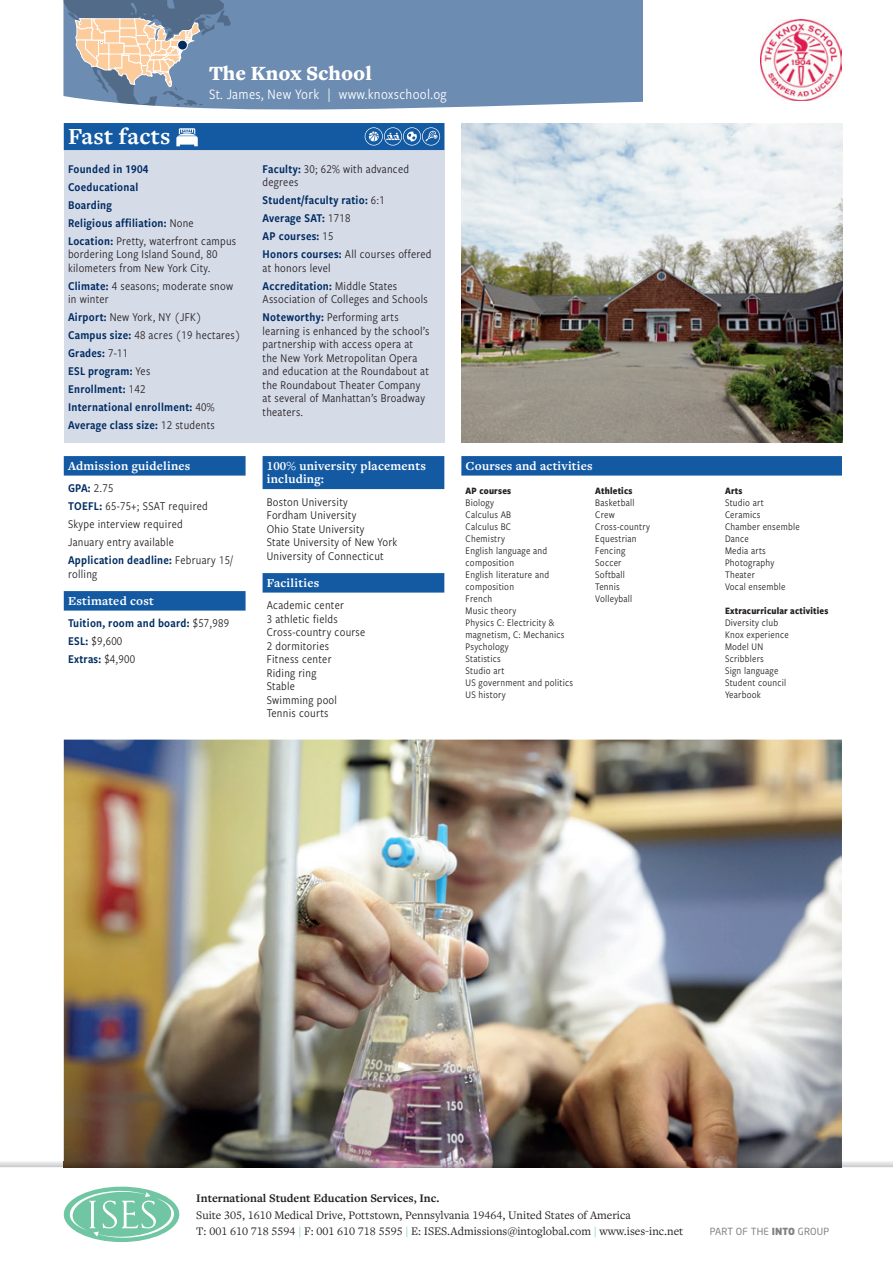
<style>
.page{position:relative;width:893px;height:1263px;background:#fff}
.page>*{position:absolute;margin:0;border:0;box-sizing:border-box;transform-origin:0 0}
.t1{font:700 24px "Freight Text Pro";letter-spacing:.01em;color:#fff}
.t2{font:900 21px "Freight Text Pro";color:#fff}
.t3{font:15px "Freight Sans Cnd Pro";letter-spacing:.02em;color:#fff}
.t4{font:700 12.75px/13.5px "Freight Text Pro";letter-spacing:.015em;color:#fff}
.t5{font:12.3px/13.5px "Freight Sans Cnd Pro";letter-spacing:.02em;color:#231f20}
.t6{font:12.3px/18px "Freight Sans Cnd Pro Semi";letter-spacing:.02em;color:#002c62}
.t7{font:12px/16.5px "Freight Text Pro";color:#231f20}
.t8{font:700 12px "Freight Text Pro";color:#231f20}
.t9{font:10.5px/12px "Freight Sans Cnd Pro";letter-spacing:.02em;color:#231f20}
.t10{font:700 10.2px "Freight Sans Cnd Pro";letter-spacing:.02em;color:#231f20}
.t11{font:9.75px "Neo Sans";letter-spacing:.02em;color:#808285}
.s1{font-family:"Freight Sans Cnd Pro";color:#231f20}
.s2{font-family:"Freight Sans Cnd Pro Semi";color:#002c62}
.s3{color:#70c6a2}
.s4{font-weight:900}
</style>
<div class="page">
<div style="left:160px;top:0;width:483px;height:110px;background:#6d8cb2"></div>
<svg style="left:63px;top:0;width:168px;height:106px;background:#959eac"></svg>
<div style="left:64px;top:123px;width:380px;height:320px;background:#d6dbe8"></div>
<div style="left:64px;top:123px;width:380px;height:27px;background:#135aa3"></div>
<svg style="left:176px;top:128px;width:22px;height:18px"></svg>
<div style="left:64px;top:456px;width:182px;height:20px;background:#135aa3"></div>
<div style="left:64px;top:591px;width:182px;height:20px;background:#135aa3"></div>
<div style="left:263px;top:456px;width:181px;height:33px;background:#135aa3"></div>
<div style="left:263px;top:573px;width:181px;height:20px;background:#135aa3"></div>
<div style="left:461px;top:456px;width:381px;height:20px;background:#135aa3"></div>
<img style="left:64px;top:740px;width:778px;height:421px">
<img style="left:461px;top:123px;width:381px;height:320px">
<svg style="left:365px;top:127px;width:75px;height:19px"></svg>
<img style="left:761px;top:19px;width:81px;height:82px">
<div style="left:178px;top:40px;width:9px;height:10px;background:#002c62;border-radius:50%"></div>
<div style="left:177px;top:40px;width:11px;height:10px;border:1px solid #fff;border-radius:50%"></div>
<div style="left:64px;top:1186px;width:115px;height:56px;background:#70c6a2;border-radius:50%"></div>
<svg style="left:70px;top:1190px;width:104px;height:48px"></svg>
<img style="left:0;top:1161px;width:893px;height:6px">
<img style="left:64px;top:1161px;width:778px;height:6px">
<h2 class="t2" style="left:209px;top:59px;width:164px">The Knox School</h2>
<p class="t3" style="left:209px;top:84px;width:239px">St. James, New York | www.knoxschool.og</p>
<h1 class="t1" style="left:68px;top:120px;width:104px">Fast facts</h1>
<p class="t6" style="left:68px;top:159px;width:127px">Founded in 1904<br>Coeducational<br>Boarding<br>Religious affiliation: <span class="s1">None</span></p>
<p class="t5" style="left:68px;top:233px;width:170px"><span class="s2">Location:</span> Pretty, waterfront campus bordering Long Island Sound, 80 kilometers from New York City.</p>
<p class="t5" style="left:68px;top:278px;width:167px"><span class="s2">Climate:</span> 4 seasons; moderate snow in winter</p>
<p class="t5" style="left:68px;top:308px;width:174px;line-height:18px"><span class="s2">Airport:</span> New York, NY (JFK)<br><span class="s2">Campus size:</span> 48 acres (19 hectares)</p>
<p class="t6" style="left:68px;top:344px;width:148px">Grades: <span class="s1">7-11<br></span>ESL program: <span class="s1">Yes<br></span>Enrollment: <span class="s1">142<br></span>International enrollment: <span class="s1">40%<br></span>Average class size: <span class="s1">12 students</span></p>
<p class="t4" style="left:68px;top:458px;width:124px">Admission guidelines</p>
<p class="t6" style="left:68px;top:479px;width:47px">GPA: <span class="s1">2.75</span></p>
<p class="t5" style="left:68px;top:497px;width:141px;line-height:18px"><span class="s2">TOEFL:</span> 65-75+; SSAT required<br>Skype interview required<br>January entry available</p>
<p class="t6" style="left:68px;top:551px;width:166px">Application deadline: <span class="s1">February 15/</span></p>
<p class="t5" style="left:68px;top:566px;width:31px">rolling</p>
<p class="t4" style="left:68px;top:593px;width:87px">Estimated cost</p>
<p class="t6" style="left:68px;top:614px;width:163px">Tuition, room and board: <span class="s1">$57,989</span></p>
<p class="t5" style="left:68px;top:634px;width:56px"><span class="s2">ESL:</span> $9,600</p>
<p class="t6" style="left:68px;top:650px;width:69px">Extras: <span class="s1">$4,900</span></p>
<p class="t5" style="left:263px;top:161px;width:148px"><span class="s2">Faculty:</span> 30; 62% with advanced degrees</p>
<p class="t6" style="left:263px;top:191px;width:124px">Student/faculty ratio: <span class="s1">6:1<br></span>Average SAT: <span class="s1">1718<br></span>AP courses: <span class="s1">15</span></p>
<p class="t5" style="left:263px;top:247px;width:170px"><span class="s2">Honors courses:</span> All courses offered at honors level</p>
<p class="t6" style="left:263px;top:276px;width:136px">Accreditation: <span class="s1">Middle States</span></p>
<p class="t5" style="left:263px;top:290px;width:167px;line-height:18px">Association of Colleges and Schools<br><span class="s2">Noteworthy:</span> Performing arts</p>
<p class="t5" style="left:263px;top:323px;width:168px">learning is enhanced by the school’s partnership with access opera at the New York Metropolitan Opera and education at the Roundabout at the Roundabout Theater Company at several of Manhattan’s Broadway theaters.</p>
<p class="t4" style="left:267px;top:458px;width:161px">100% university placements including:</p>
<p class="t5" style="left:267px;top:494px;width:132px">Boston University<br>Fordham University<br>Ohio State University<br>State University of New York<br>University of Connecticut</p>
<p class="t4" style="left:267px;top:575px;width:54px">Facilities</p>
<p class="t5" style="left:267px;top:598px;width:100px">Academic center<br>3 athletic fields<br>Cross-country course<br>2 dormitories<br>Fitness center<br>Riding ring<br>Stable<br>Swimming pool<br>Tennis courts</p>
<p class="t4" style="left:466px;top:458px;width:129px">Courses and activities</p>
<p class="t10" style="left:466px;top:483px;width:47px">AP courses</p>
<p class="t9" style="left:466px;top:496px;width:109px">Biology<br>Calculus AB<br>Calculus BC<br>Chemistry<br>English language and composition<br>English literature and composition<br>French<br>Music theory<br>Physics C: Electricity &amp; magnetism, C: Mechanics<br>Psychology<br>Statistics<br>Studio art<br>US government and politics<br>US history</p>
<p class="t10" style="left:595px;top:483px;width:39px">Athletics</p>
<p class="t9" style="left:595px;top:496px;width:56px">Basketball<br>Crew<br>Cross-country<br>Equestrian<br>Fencing<br>Soccer<br>Softball<br>Tennis<br>Volleyball</p>
<p class="t10" style="left:725px;top:483px;width:19px">Arts</p>
<p class="t9" style="left:725px;top:496px;width:76px">Studio art<br>Ceramics<br>Chamber ensemble<br>Dance<br>Media arts<br>Photography<br>Theater<br>Vocal ensemble</p>
<p class="t10" style="left:725px;top:603px;width:105px">Extracurricular activities</p>
<p class="t9" style="left:725px;top:616px;width:65px">Diversity club<br>Knox experience<br>Model UN<br>Scribblers<br>Sign language<br>Student council<br>Yearbook</p>
<p class="t8" style="left:196px;top:1190px;width:245px">International Student Education Services, Inc.</p>
<p class="t7" style="left:196px;top:1206px;width:488px">Suite 305, 1610 Medical Drive, Pottstown, Pennsylvania 19464, United States of America<br>T: 001 610 718 5594 <span class="s3">|</span> F: 001 610 718 5595 <span class="s3">|</span> E: ISES.Admissions@intoglobal.com <span class="s3">|</span> www.ises-inc.net</p>
<p class="t11" style="left:710px;top:1225px;width:121px">PART OF THE <span class="s4">INTO</span> GROUP</p>
</div>
